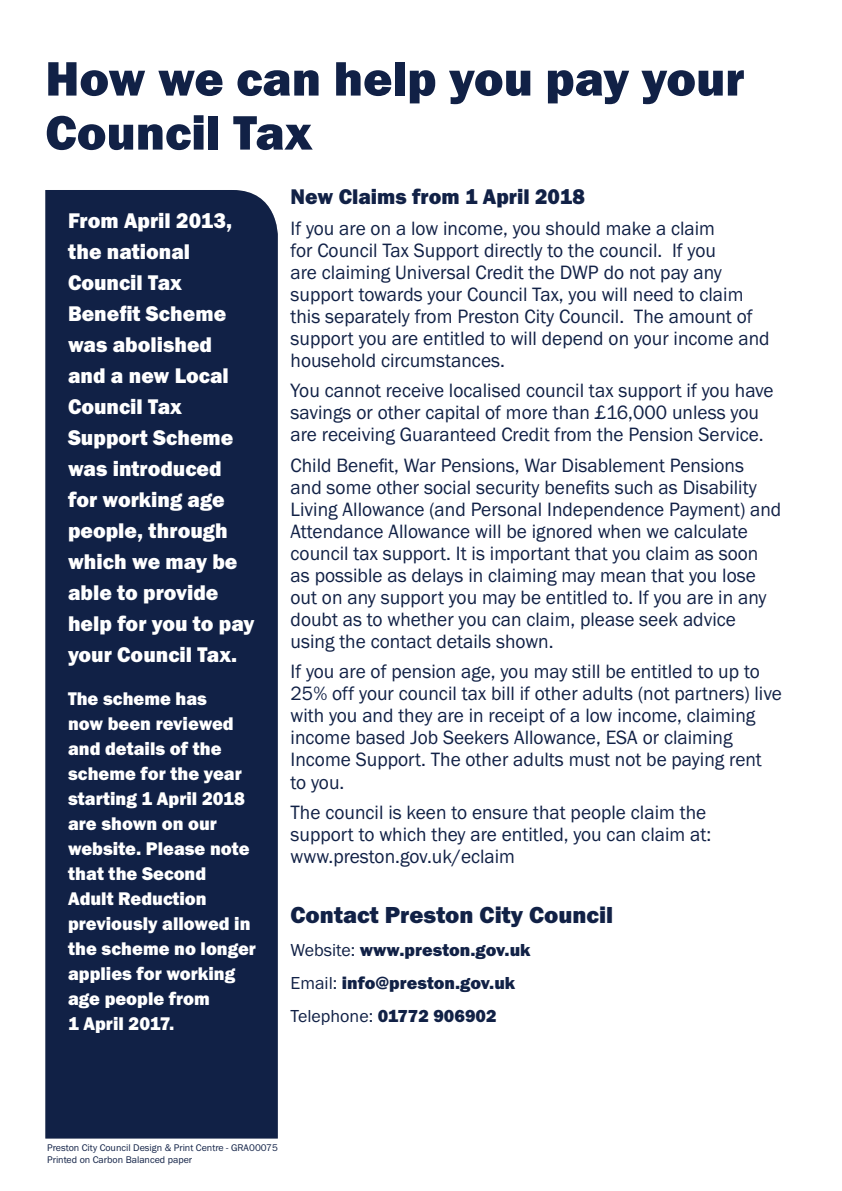
<style>
.page{position:relative;width:842px;height:1191px;background:#fff}
.page>*{position:absolute;margin:0;border:0;box-sizing:border-box;transform-origin:0 0}
.t1{font:800 50px/54px "Franklin Gothic Itc T";color:#112146}
.t2{font:800 24px "Franklin Gothic Itc T";color:#112146}
.t3{font:800 22px/31px "Franklin Gothic Itc T";color:#fff}
.t4{font:800 22px "Franklin Gothic Itc T";color:#112146}
.t5{font:20px/22px "Franklin Gothic Itc T";color:#112146}
.t6{font:800 19px/25px "Franklin Gothic Itc T";color:#fff}
.t7{font:800 18px "Franklin Gothic Itc T";color:#112146}
.t8{font:10px/12px "Franklin Gothic Itc T";color:#112146}
.s1{font-weight:400}
</style>
<div class="page">
<div style="left:45px;top:190px;width:233px;height:948px;background:#112146"></div>
<h1 class="t1" style="left:45px;top:51px;width:700px">How we can help you pay your<br>Council Tax</h1>
<p class="t3" style="left:68px;top:205px;width:188px">From April 2013, the national<br>Council Tax<br>Benefit Scheme was abolished and a new Local<br>Council Tax<br>Support Scheme was introduced for working age people, through which we may be able to provide help for you to pay your Council Tax.</p>
<p class="t6" style="left:68px;top:685px;width:189px">The scheme has<br>now been reviewed and details of the scheme for the year starting 1 April 2018 are shown on our website. Please note that the Second<br>Adult Reduction previously allowed in the scheme no longer applies for working age people from<br>1 April 2017.</p>
<p class="t4" style="left:291px;top:184px;width:296px">New Claims from 1 April 2018</p>
<p class="t5" style="left:291px;top:217px;width:480px">If you are on a low income, you should make a claim<br>for Council Tax Support directly to the council. If you<br>are claiming Universal Credit the DWP do not pay any support towards your Council Tax, you will need to claim this separately from Preston City Council. The amount of support you are entitled to will depend on your income and household circumstances.</p>
<p class="t5" style="left:291px;top:379px;width:485px">You cannot receive localised council tax support if you have savings or other capital of more than £16,000 unless you are receiving Guaranteed Credit from the Pension Service.</p>
<p class="t5" style="left:291px;top:454px;width:492px">Child Benefit, War Pensions, War Disablement Pensions<br>and some other social security benefits such as Disability Living Allowance (and Personal Independence Payment) and Attendance Allowance will be ignored when we calculate council tax support. It is important that you claim as soon as possible as delays in claiming may mean that you lose out on any support you may be entitled to. If you are in any doubt as to whether you can claim, please seek advice using the contact details shown.</p>
<p class="t5" style="left:291px;top:660px;width:493px">If you are of pension age, you may still be entitled to up to 25% off your council tax bill if other adults (not partners) live with you and they are in receipt of a low income, claiming income based Job Seekers Allowance, ESA or claiming Income Support. The other adults must not be paying rent to you.</p>
<p class="t5" style="left:291px;top:801px;width:422px">The council is keen to ensure that people claim the support to which they are entitled, you can claim at: www.preston.gov.uk/eclaim</p>
<p class="t2" style="left:291px;top:901px;width:324px">Contact Preston City Council</p>
<p class="t7" style="left:291px;top:939px;width:242px"><span class="s1">Website:</span> www.preston.gov.uk</p>
<p class="t7" style="left:291px;top:972px;width:226px"><span class="s1">Email:</span> info@preston.gov.uk</p>
<p class="t7" style="left:291px;top:1005px;width:208px"><span class="s1">Telephone:</span> 01772 906902</p>
<p class="t8" style="left:47px;top:1141px;width:232px">Preston City Council Design &amp; Print Centre - GRA00075<br>Printed on Carbon Balanced paper</p>
</div>
